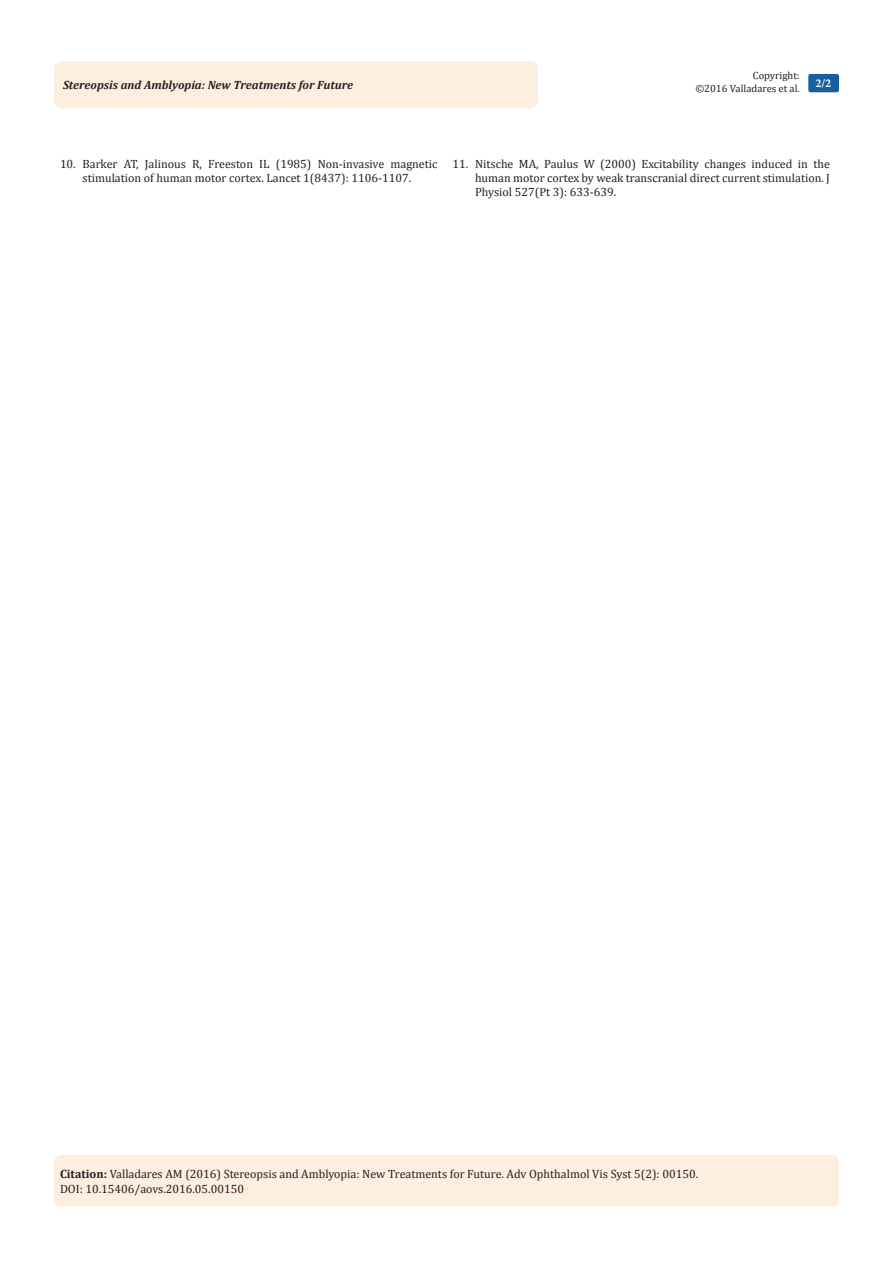
<style>
.page{position:relative;width:893px;height:1263px;background:#fff}
.page>*{position:absolute;margin:0;border:0;box-sizing:border-box;transform-origin:0 0}
.Citation{font:12px/14.4px "Cambria";color:#231f20;text-align:center}
.t1{font:italic 700 12px "Cambria";color:#231f20}
.t2{font:700 12px "Minion Pro";color:#fff}
.t3{font:10.5px/12.6px "Cambria";color:#231f20;text-align:right}
.s1{font-weight:700}
</style>
<div class="page">
<div style="left:54px;top:1155px;width:785px;height:51px;background:#feeee0;border-radius:7px"></div>
<div style="left:54px;top:61px;width:484px;height:47px;background:#feeee0;border-radius:8px"></div>
<div style="left:808px;top:74px;width:31px;height:18px;background:#18609d;border-radius:2px"></div>
<p class="t3" style="left:695px;top:69px;width:106px">Copyright:<br>©2016 Valladares et al.</p>
<p class="t1" style="left:63px;top:77px;width:292px">Stereopsis and Amblyopia: New Treatments for Future</p>
<p class="t2" style="left:815px;top:75px;width:17px">2/2</p>
<p class="Citation" style="left:60px;top:156px;width:379px">10. Barker AT, Jalinous R, Freeston IL (1985) Non-invasive magnetic stimulation of human motor cortex. Lancet 1(8437): 1106-1107.</p>
<p class="Citation" style="left:475px;top:156px;width:356px;text-align:justify;text-indent:-22px">11. Nitsche MA, Paulus W (2000) Excitability changes induced in the human motor cortex by weak transcranial direct current stimulation. J Physiol 527(Pt 3): 633-639.</p>
<p class="Citation" style="left:60px;top:1167px;width:640px"><span class="s1">Citation:</span> Valladares AM (2016) Stereopsis and Amblyopia: New Treatments for Future. Adv Ophthalmol Vis Syst 5(2): 00150.</p>
<p class="Citation" style="left:60px;top:1181px;width:185px">DOI: 10.15406/aovs.2016.05.00150</p>
</div>
